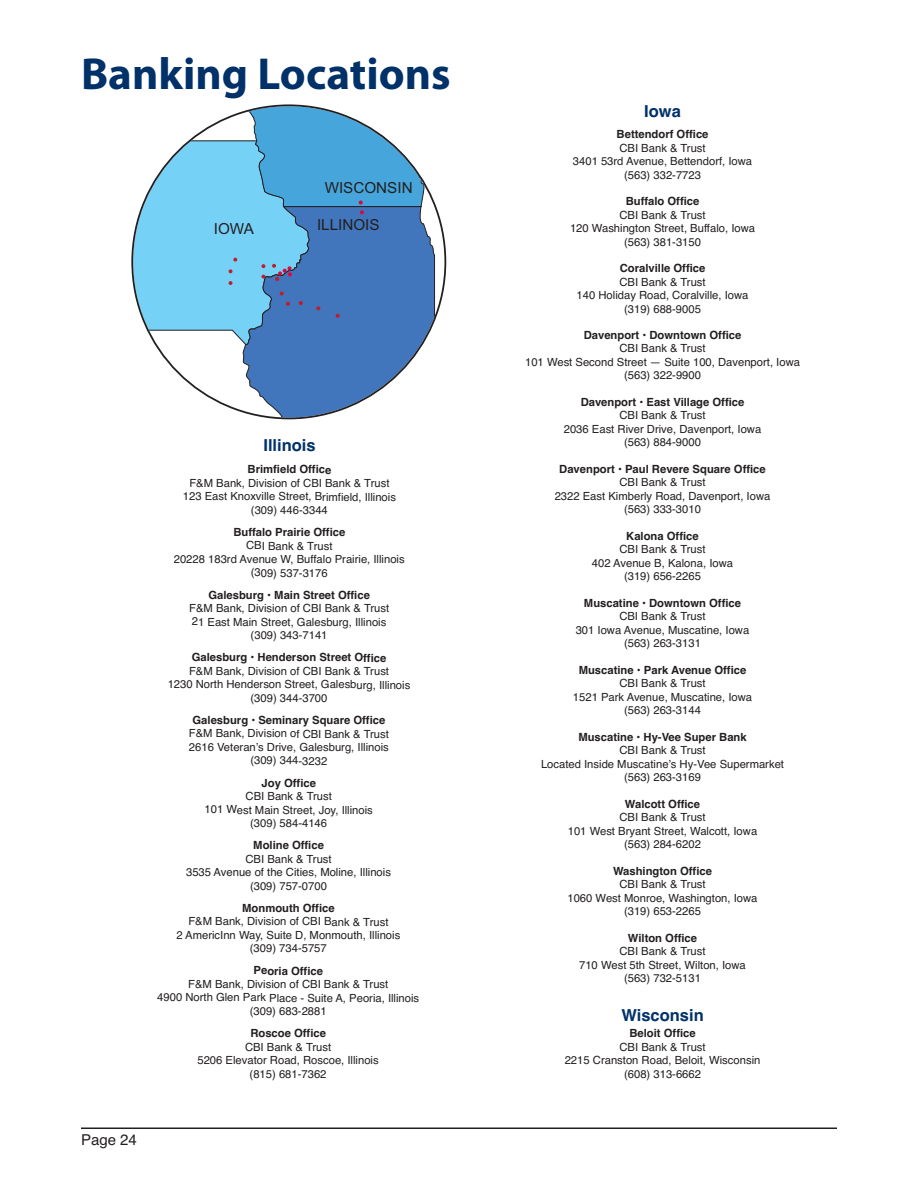
<style>
.page{position:relative;width:918px;height:1188px;background:#fff}
.page>*{position:absolute;margin:0;border:0;box-sizing:border-box;transform-origin:0 0}
.t1{font:700 45px "Myriad Pro";color:#003169}
.t2{font:700 16.5px "Helvetica";color:#003169}
.t3{font:15.3px "Arial";color:#231f20}
.t4{font:15px "Helvetica";color:#231f20}
.t5{font:11.25px/13.5px "Helvetica";color:#231f20;text-align:center}
.t6{font:700 11.25px "Helvetica";color:#231f20}
</style>
<div class="page">
<svg style="left:131px;top:104px;width:315px;height:315px"></svg>
<hr style="left:81px;top:1128px;width:756px;height:1px;background:#231f20">
<h1 class="t1" style="left:81px;top:57px;width:371px">Banking Locations</h1>
<h3 class="t3" style="left:214px;top:219px;width:42px">IOWA</h3>
<h3 class="t3" style="left:325px;top:178px;width:89px">WISCONSIN</h3>
<h3 class="t3" style="left:317px;top:215px;width:64px">ILLINOIS</h3>
<h2 class="t2" style="left:263px;top:436px;width:54px">Illinois</h2>
<p class="t6" style="left:248px;top:463px;width:85px">Brimfield Office</p>
<p class="t5" style="left:183px;top:476px;width:215px">F&amp;M Bank, Division of CBI Bank &amp; Trust<br>123 East Knoxville Street, Brimfield, Illinois (309) 446-3344</p>
<p class="t6" style="left:233px;top:526px;width:113px">Buffalo Prairie Office</p>
<p class="t5" style="left:174px;top:539px;width:233px">CBI Bank &amp; Trust<br>20228 183rd Avenue W, Buffalo Prairie, Illinois (309) 537-3176</p>
<p class="t6" style="left:208px;top:588px;width:163px">Galesburg • Main Street Office</p>
<p class="t5" style="left:189px;top:602px;width:202px">F&amp;M Bank, Division of CBI Bank &amp; Trust<br>21 East Main Street, Galesburg, Illinois (309) 343-7141</p>
<p class="t6" style="left:192px;top:651px;width:196px">Galesburg • Henderson Street Office</p>
<p class="t5" style="left:168px;top:664px;width:244px">F&amp;M Bank, Division of CBI Bank &amp; Trust<br>1230 North Henderson Street, Galesburg, Illinois (309) 344-3700</p>
<p class="t6" style="left:193px;top:714px;width:194px">Galesburg • Seminary Square Office</p>
<p class="t5" style="left:189px;top:727px;width:202px">F&amp;M Bank, Division of CBI Bank &amp; Trust<br>2616 Veteran’s Drive, Galesburg, Illinois (309) 344-3232</p>
<p class="t6" style="left:262px;top:776px;width:56px">Joy Office</p>
<p class="t5" style="left:205px;top:789px;width:170px">CBI Bank &amp; Trust<br>101 West Main Street, Joy, Illinois (309) 584-4146</p>
<p class="t6" style="left:253px;top:839px;width:72px">Moline Office</p>
<p class="t5" style="left:186px;top:852px;width:206px">CBI Bank &amp; Trust<br>3535 Avenue of the Cities, Moline, Illinois (309) 757-0700</p>
<p class="t6" style="left:242px;top:901px;width:94px">Monmouth Office</p>
<p class="t5" style="left:176px;top:915px;width:225px">F&amp;M Bank, Division of CBI Bank &amp; Trust<br>2 AmericInn Way, Suite D, Monmouth, Illinois (309) 734-5757</p>
<p class="t6" style="left:254px;top:964px;width:71px">Peoria Office</p>
<p class="t5" style="left:157px;top:977px;width:264px">F&amp;M Bank, Division of CBI Bank &amp; Trust<br>4900 North Glen Park Place - Suite A, Peoria, Illinois (309) 683-2881</p>
<p class="t6" style="left:250px;top:1027px;width:77px">Roscoe Office</p>
<p class="t5" style="left:197px;top:1040px;width:183px">CBI Bank &amp; Trust<br>5206 Elevator Road, Roscoe, Illinois (815) 681-7362</p>
<h3 class="t4" style="left:81px;top:1131px;width:57px">Page 24</h3>
<h2 class="t2" style="left:644px;top:101px;width:38px">Iowa</h2>
<p class="t6" style="left:617px;top:128px;width:93px">Bettendorf Office</p>
<p class="t5" style="left:573px;top:141px;width:181px">CBI Bank &amp; Trust<br>3401 53rd Avenue, Bettendorf, Iowa (563) 332-7723</p>
<p class="t6" style="left:626px;top:195px;width:75px">Buffalo Office</p>
<p class="t5" style="left:570px;top:208px;width:187px">CBI Bank &amp; Trust<br>120 Washington Street, Buffalo, Iowa (563) 381-3150</p>
<p class="t6" style="left:620px;top:262px;width:87px">Coralville Office</p>
<p class="t5" style="left:577px;top:275px;width:173px">CBI Bank &amp; Trust<br>140 Holiday Road, Coralville, Iowa (319) 688-9005</p>
<p class="t6" style="left:584px;top:329px;width:159px">Davenport • Downtown Office</p>
<p class="t5" style="left:525px;top:342px;width:276px">CBI Bank &amp; Trust<br>101 West Second Street — Suite 100, Davenport, Iowa (563) 322-9900</p>
<p class="t6" style="left:581px;top:395px;width:165px">Davenport • East Village Office</p>
<p class="t5" style="left:564px;top:409px;width:199px">CBI Bank &amp; Trust<br>2036 East River Drive, Davenport, Iowa (563) 884-9000</p>
<p class="t6" style="left:559px;top:462px;width:208px">Davenport • Paul Revere Square Office</p>
<p class="t5" style="left:555px;top:476px;width:217px">CBI Bank &amp; Trust<br>2322 East Kimberly Road, Davenport, Iowa (563) 333-3010</p>
<p class="t6" style="left:626px;top:529px;width:74px">Kalona Office</p>
<p class="t5" style="left:592px;top:543px;width:143px">CBI Bank &amp; Trust<br>402 Avenue B, Kalona, Iowa (319) 656-2265</p>
<p class="t6" style="left:584px;top:596px;width:159px">Muscatine • Downtown Office</p>
<p class="t5" style="left:576px;top:610px;width:175px">CBI Bank &amp; Trust<br>301 Iowa Avenue, Muscatine, Iowa (563) 263-3131</p>
<p class="t6" style="left:579px;top:663px;width:169px">Muscatine • Park Avenue Office</p>
<p class="t5" style="left:573px;top:677px;width:181px">CBI Bank &amp; Trust<br>1521 Park Avenue, Muscatine, Iowa (563) 263-3144</p>
<p class="t6" style="left:578px;top:730px;width:170px">Muscatine • Hy-Vee Super Bank</p>
<p class="t5" style="left:541px;top:744px;width:245px">CBI Bank &amp; Trust<br>Located Inside Muscatine’s Hy-Vee Supermarket (563) 263-3169</p>
<p class="t6" style="left:625px;top:797px;width:77px">Walcott Office</p>
<p class="t5" style="left:568px;top:811px;width:191px">CBI Bank &amp; Trust<br>101 West Bryant Street, Walcott, Iowa (563) 284-6202</p>
<p class="t6" style="left:613px;top:864px;width:100px">Washington Office</p>
<p class="t5" style="left:567px;top:878px;width:192px">CBI Bank &amp; Trust<br>1060 West Monroe, Washington, Iowa (319) 653-2265</p>
<p class="t6" style="left:628px;top:931px;width:71px">Wilton Office</p>
<p class="t5" style="left:579px;top:944px;width:168px">CBI Bank &amp; Trust<br>710 West 5th Street, Wilton, Iowa (563) 732-5131</p>
<h2 class="t2" style="left:621px;top:1006px;width:84px">Wisconsin</h2>
<p class="t6" style="left:629px;top:1027px;width:68px">Beloit Office</p>
<p class="t5" style="left:565px;top:1040px;width:197px">CBI Bank &amp; Trust<br>2215 Cranston Road, Beloit, Wisconsin (608) 313-6662</p>
</div>
